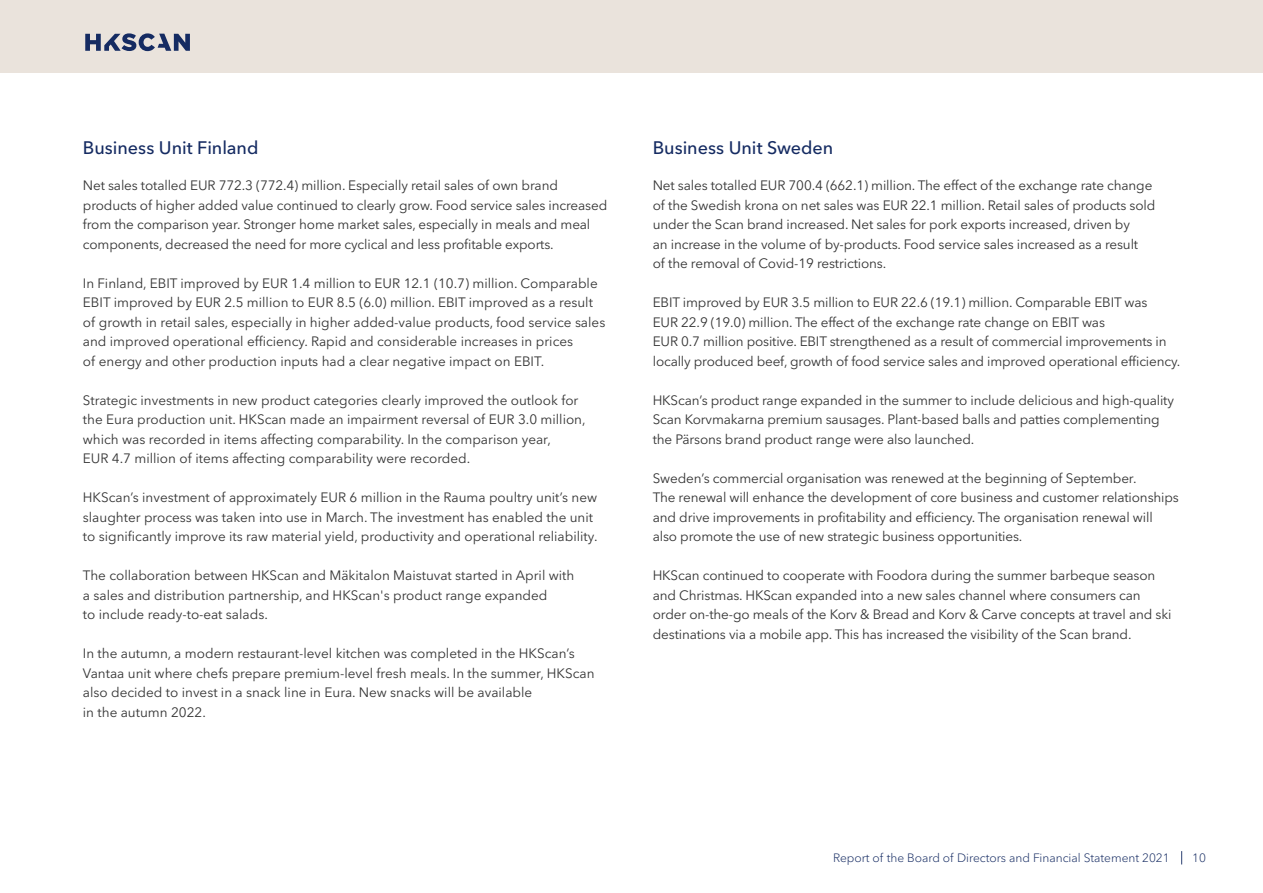
<style>
.page{position:relative;width:1263px;height:893px;background:#fff}
.page>*{position:absolute;margin:0;border:0;box-sizing:border-box;transform-origin:0 0}
.t1{font:500 18px "Avenir Next LT Pro";letter-spacing:-.005em;color:#152b62}
.t2{font:13.5px/19.5px "Avenir Next LT Pro";letter-spacing:-.01em;color:#333}
.t3{font:300 12px "Avenir Next LT Pro";color:#152b62}
</style>
<div class="page">
<div style="left:0;top:0;width:1263px;height:73px;background:#eae3dc"></div>
<svg style="left:1181px;top:851px;width:1px;height:13px"></svg>
<svg style="left:85px;top:33px;width:105px;height:18px"></svg>
<h1 class="t1" style="left:83px;top:137px;width:177px">Business Unit Finland</h1>
<p class="t2" style="left:83px;top:176px;width:526px">Net sales totalled EUR 772.3 (772.4) million. Especially retail sales of own brand products of higher added value continued to clearly grow. Food service sales increased from the comparison year. Stronger home market sales, especially in meals and meal components, decreased the need for more cyclical and less profitable exports.</p>
<p class="t2" style="left:83px;top:273px;width:524px">In Finland, EBIT improved by EUR 1.4 million to EUR 12.1 (10.7) million. Comparable EBIT improved by EUR 2.5 million to EUR 8.5 (6.0) million. EBIT improved as a result of growth in retail sales, especially in higher added-value products, food service sales and improved operational efficiency. Rapid and considerable increases in prices<br>of energy and other production inputs had a clear negative impact on EBIT.</p>
<p class="t2" style="left:83px;top:390px;width:504px">Strategic investments in new product categories clearly improved the outlook for the Eura production unit. HKScan made an impairment reversal of EUR 3.0 million, which was recorded in items affecting comparability. In the comparison year,<br>EUR 4.7 million of items affecting comparability were recorded.</p>
<p class="t2" style="left:83px;top:488px;width:516px">HKScan’s investment of approximately EUR 6 million in the Rauma poultry unit’s new slaughter process was taken into use in March. The investment has enabled the unit to significantly improve its raw material yield, productivity and operational reliability.</p>
<p class="t2" style="left:83px;top:566px;width:493px">The collaboration between HKScan and Mäkitalon Maistuvat started in April with a sales and distribution partnership, and HKScan's product range expanded<br>to include ready-to-eat salads.</p>
<p class="t2" style="left:83px;top:644px;width:513px">In the autumn, a modern restaurant-level kitchen was completed in the HKScan’s Vantaa unit where chefs prepare premium-level fresh meals. In the summer, HKScan also decided to invest in a snack line in Eura. New snacks will be available<br>in the autumn 2022.</p>
<h1 class="t1" style="left:653px;top:137px;width:182px">Business Unit Sweden</h1>
<p class="t2" style="left:653px;top:176px;width:504px">Net sales totalled EUR 700.4 (662.1) million. The effect of the exchange rate change of the Swedish krona on net sales was EUR 22.1 million. Retail sales of products sold under the Scan brand increased. Net sales for pork exports increased, driven by<br>an increase in the volume of by-products. Food service sales increased as a result<br>of the removal of Covid-19 restrictions.</p>
<p class="t2" style="left:653px;top:293px;width:529px">EBIT improved by EUR 3.5 million to EUR 22.6 (19.1) million. Comparable EBIT was<br>EUR 22.9 (19.0) million. The effect of the exchange rate change on EBIT was<br>EUR 0.7 million positive. EBIT strengthened as a result of commercial improvements in locally produced beef, growth of food service sales and improved operational efficiency.</p>
<p class="t2" style="left:653px;top:390px;width:523px">HKScan’s product range expanded in the summer to include delicious and high-quality<br>Scan Korvmakarna premium sausages. Plant-based balls and patties complementing the Pärsons brand product range were also launched.</p>
<p class="t2" style="left:653px;top:468px;width:528px">Sweden’s commercial organisation was renewed at the beginning of September.<br>The renewal will enhance the development of core business and customer relationships and drive improvements in profitability and efficiency. The organisation renewal will also promote the use of new strategic business opportunities.</p>
<p class="t2" style="left:653px;top:566px;width:520px">HKScan continued to cooperate with Foodora during the summer barbeque season and Christmas. HKScan expanded into a new sales channel where consumers can order on-the-go meals of the Korv &amp; Bread and Korv &amp; Carve concepts at travel and ski destinations via a mobile app. This has increased the visibility of the Scan brand.</p>
<p class="t3" style="left:833px;top:851px;width:338px">Report of the Board of Directors and Financial Statement 2021</p>
<p class="t3" style="left:1192px;top:851px;width:15px">10</p>
</div>
